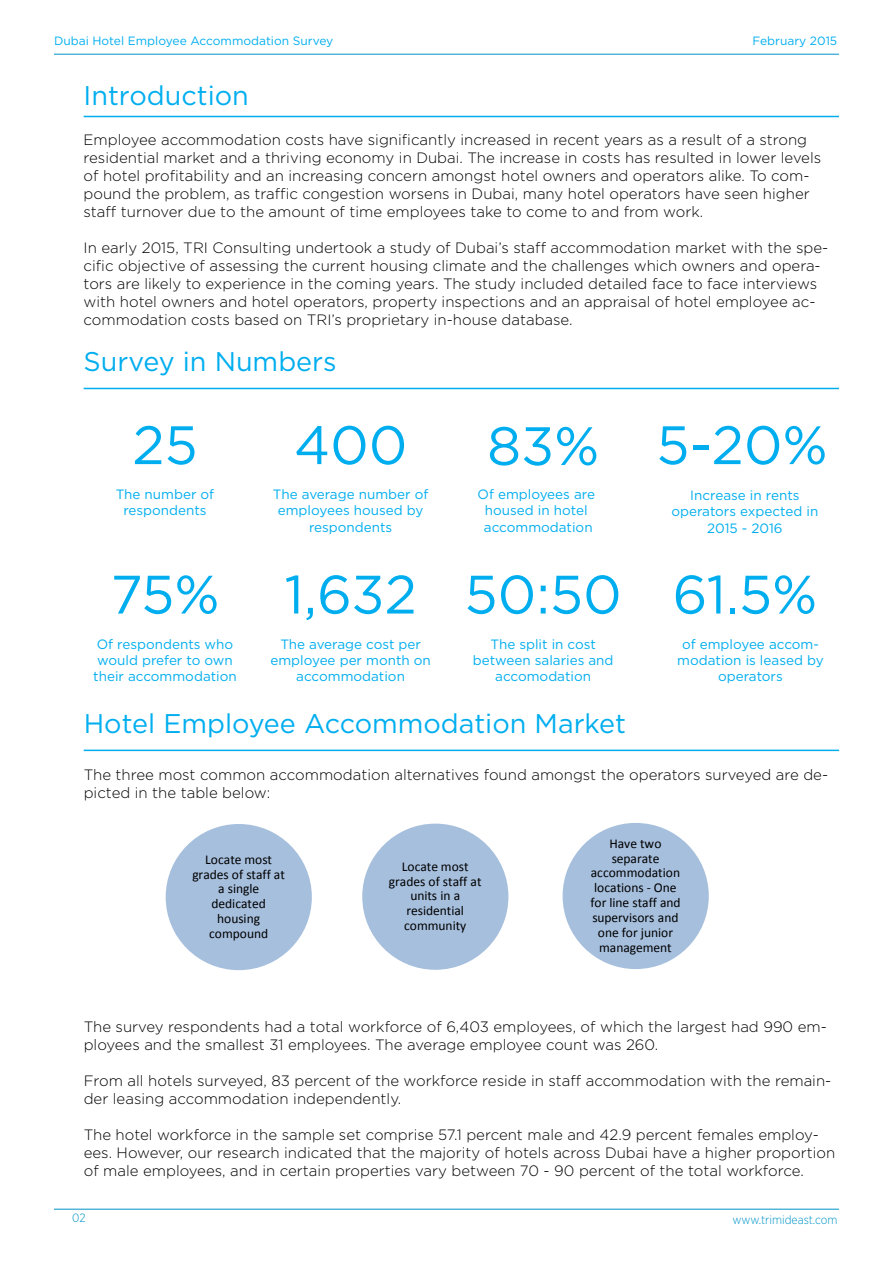
<style>
.page{position:relative;width:893px;height:1263px;background:#fff}
.page>*{position:absolute;margin:0;border:0;box-sizing:border-box;transform-origin:0 0}
.t1{font:54px "Gotham";color:#00aeef}
.t2{font:27px "Gotham";color:#00aeef}
.t3{font:300 15px/18px "Gotham";color:#000}
.t4{font:13.5px/16.2px "Gotham";color:#00aeef;text-align:center}
.t5{font:13.5px/14.9px "Calibri";color:#000;text-align:center}
.t6{font:300 12.15px "Gotham Narrow";color:#0094c9}
.t7{font:12px "Gotham";color:#00aeef}
.t8{font:300 12px "Gotham Narrow";color:#0094c9}
</style>
<div class="page">
<hr style="left:84px;top:116px;width:755px;height:1px;background:#00aeef">
<hr style="left:54px;top:1209px;width:785px;height:1px;background:#0094c9">
<hr style="left:54px;top:54px;width:785px;height:1px;background:#0094c9">
<hr style="left:84px;top:388px;width:755px;height:1px;background:#00aeef">
<hr style="left:84px;top:750px;width:755px;height:1px;background:#00aeef">
<div style="left:164px;top:822px;width:149px;height:150px;background:#a6bfdd;border-radius:50%"></div>
<div style="left:163px;top:821px;width:152px;height:152px;border:3px solid #fff;border-radius:50%"></div>
<div style="left:361px;top:822px;width:149px;height:149px;background:#a6bfdd;border-radius:50%"></div>
<div style="left:359px;top:820px;width:152px;height:153px;border:3px solid #fff;border-radius:50%"></div>
<div style="left:561px;top:821px;width:149px;height:149px;background:#a6bfdd;border-radius:50%"></div>
<div style="left:560px;top:820px;width:152px;height:152px;border:3px solid #fff;border-radius:50%"></div>
<p class="t7" style="left:54px;top:35px;width:281px">Dubai Hotel Employee Accommodation Survey</p>
<p class="t7" style="left:752px;top:35px;width:86px">February 2015</p>
<h2 class="t2" style="left:84px;top:81px;width:167px">Introduction</h2>
<p class="t3" style="left:84px;top:130px;width:739px">Employee accommodation costs have significantly increased in recent years as a result of a strong residential market and a thriving economy in Dubai. The increase in costs has resulted in lower levels of hotel profitability and an increasing concern amongst hotel owners and operators alike. To com&shy;pound the problem, as traffic congestion worsens in Dubai, many hotel operators have seen higher staff turnover due to the amount of time employees take to come to and from work.</p>
<p class="t3" style="left:84px;top:238px;width:746px">In early 2015, TRI Consulting undertook a study of Dubai’s staff accommodation market with the spe&shy;cific objective of assessing the current housing climate and the challenges which owners and opera&shy;tors are likely to experience in the coming years. The study included detailed face to face interviews with hotel owners and hotel operators, property inspections and an appraisal of hotel employee ac&shy;commodation costs based on TRI’s proprietary in-house database.</p>
<h2 class="t2" style="left:84px;top:347px;width:255px">Survey in Numbers</h2>
<h1 class="t1" style="left:132px;top:415px;width:67px">25</h1>
<p class="t4" style="left:116px;top:486px;width:100px">The number of respondents</p>
<h1 class="t1" style="left:111px;top:564px;width:110px">75%</h1>
<p class="t4" style="left:93px;top:635px;width:145px;text-align:left">Of respondents who would prefer to own their accommodation</p>
<h1 class="t1" style="left:294px;top:415px;width:115px">400</h1>
<p class="t4" style="left:273px;top:486px;width:157px">The average number of employees housed by respondents</p>
<h1 class="t1" style="left:284px;top:564px;width:134px">1,632</h1>
<p class="t4" style="left:270px;top:635px;width:162px">The average cost per employee per month on accommodation</p>
<h1 class="t1" style="left:487px;top:416px;width:114px">83%</h1>
<p class="t4" style="left:478px;top:486px;width:119px">Of employees are housed in hotel accommodation</p>
<h1 class="t1" style="left:465px;top:564px;width:159px">50:50</h1>
<p class="t4" style="left:473px;top:635px;width:142px">The split in cost between salaries and accomodation</p>
<h1 class="t1" style="left:656px;top:415px;width:173px">5-20%</h1>
<p class="t4" style="left:671px;top:487px;width:148px">Increase in rents operators expected in<br>2015 - 2016</p>
<h1 class="t1" style="left:672px;top:564px;width:146px">61.5%</h1>
<p class="t4" style="left:677px;top:635px;width:148px">of employee accom&shy;modation is leased by operators</p>
<h2 class="t2" style="left:84px;top:709px;width:544px">Hotel Employee Accommodation Market</h2>
<p class="t3" style="left:84px;top:765px;width:746px">The three most common accommodation alternatives found amongst the operators surveyed are de&shy;picted in the table below:</p>
<p class="t5" style="left:192px;top:852px;width:94px">Locate most grades of staff at a single dedicated housing compound</p>
<p class="t5" style="left:389px;top:859px;width:94px">Locate most grades of staff at units in a residential community</p>
<p class="t5" style="left:590px;top:836px;width:92px">Have two separate accommodation locations - One for line staff and supervisors and one for junior management</p>
<p class="t3" style="left:84px;top:1017px;width:745px">The survey respondents had a total workforce of 6,403 employees, of which the largest had 990 em&shy;ployees and the smallest 31 employees. The average employee count was 260.</p>
<p class="t3" style="left:84px;top:1071px;width:749px">From all hotels surveyed, 83 percent of the workforce reside in staff accommodation with the remain&shy;der leasing accommodation independently.</p>
<p class="t3" style="left:84px;top:1125px;width:753px">The hotel workforce in the sample set comprise 57.1 percent male and 42.9 percent females employ&shy;ees. However, our research indicated that the majority of hotels across Dubai have a higher proportion of male employees, and in certain properties vary between 70 - 90 percent of the total workforce.</p>
<p class="t8" style="left:72px;top:1211px;width:15px">02</p>
<p class="t6" style="left:733px;top:1212px;width:106px">www.trimideast.com</p>
</div>
